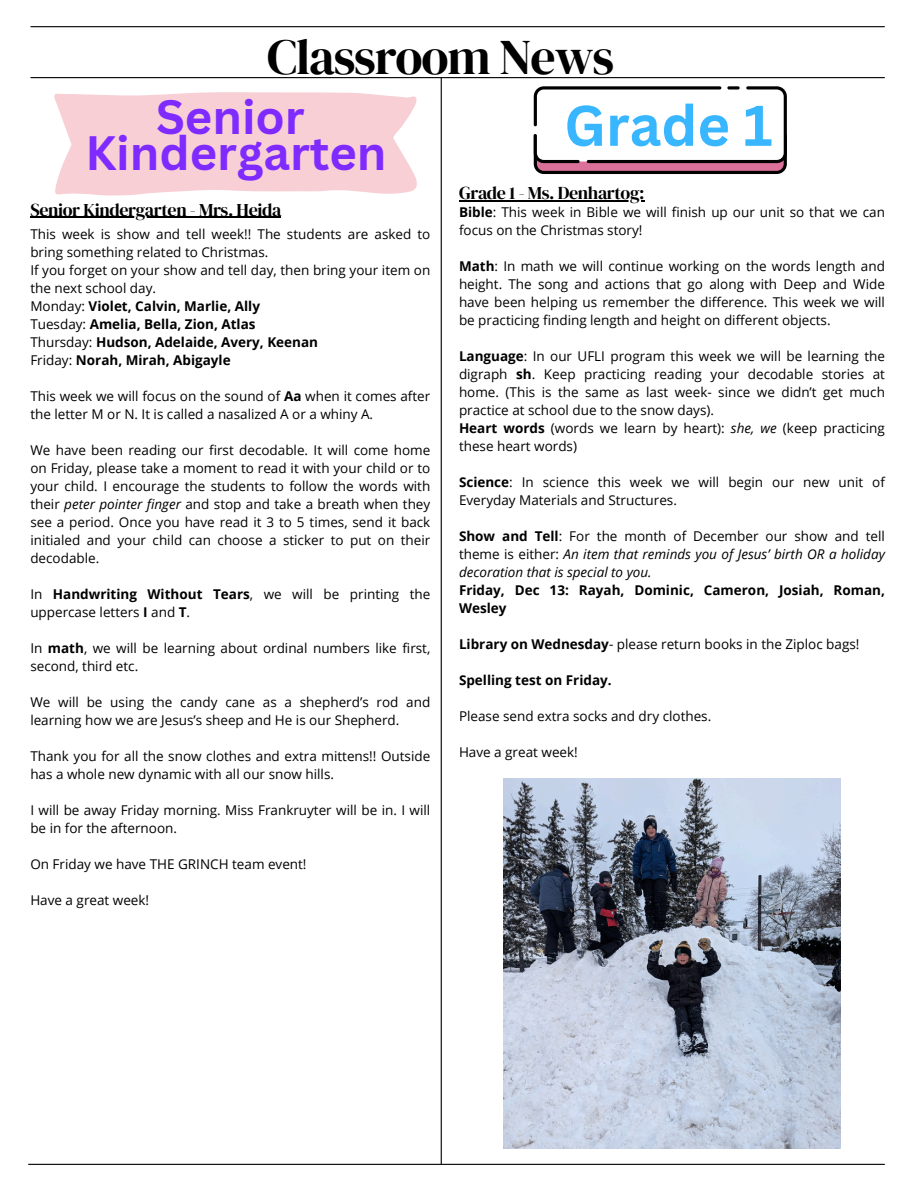
<style>
.page{position:relative;width:918px;height:1188px;background:#fff}
.page>*{position:absolute;margin:0;border:0;box-sizing:border-box;transform-origin:0 0}
.t1{font:700 55.95px "Canva Sans";color:#38b6ff}
.t2{font:49.8px "DM Serif Display";letter-spacing:-.025em;color:#000}
.t3{font:700 46.95px/36px "Canva Sans";color:#7f2aff;text-align:center}
.t4{font:18px "DM Serif Display";letter-spacing:-.02em;color:#000}
.t5{font:13.5px/18px "Open Sans";color:#000}
.t6{font:700 13.5px/18px "Open Sans";color:#000}
.t7{font:italic 13.5px/18px "Open Sans";color:#000;text-align:justify}
.s1{font-weight:700}
.s2{font-style:italic}
.s3{font-weight:700;font-style:normal}
.s4{font-style:normal}
.s5{font-weight:400}
</style>
<div class="page">
<hr style="left:31px;top:26px;width:853px;height:1px;background:#000">
<hr style="left:441px;top:78px;width:1px;height:1086px;background:#000">
<hr style="left:29px;top:1164px;width:855px;height:1px;background:#000">
<hr style="left:31px;top:77px;width:853px;height:1px;background:#000">
<svg style="left:534px;top:86px;width:253px;height:88px"></svg>
<svg style="left:54px;top:92px;width:363px;height:104px;background:#f7d3d8"></svg>
<img style="left:504px;top:778px;width:336px;height:370px">
<hr style="left:459px;top:201px;width:185px;height:1px;background:#000">
<hr style="left:30px;top:217px;width:251px;height:1px;background:#000">
<p class="t2" style="left:267px;top:22px;width:348px">Classroom News</p>
<h3 class="t1" style="left:564px;top:86px;width:210px">Grade 1</h3>
<p class="t3" style="left:85px;top:98px;width:303px">Senior<br>Kindergarten</p>
<p class="t4" style="left:30px;top:197px;width:253px">Senior Kindergarten - Mrs. Heida</p>
<p class="t4" style="left:459px;top:181px;width:187px">Grade 1 - Ms. Denhartog:</p>
<p class="t5" style="left:459px;top:203px;width:427px"><span class="s1">Bible</span>: This week in Bible we will finish up our unit so that we can focus on the Christmas story!</p>
<p class="t5" style="left:459px;top:257px;width:427px;text-align:justify"><span class="s1">Math</span>: In math we will continue working on the words length and height. The song and actions that go along with Deep and Wide have been helping us remember the difference. This week we will be practicing finding length and height on different objects.</p>
<h1 class="t5" style="left:459px;top:347px;width:427px;text-align:justify"><span class="s1">Language</span>: In our UFLI program this week we will be learning the digraph <span class="s1">sh</span>. Keep practicing reading your decodable stories at home. (This is the same as last week- since we didn’t get much practice at school due to the snow days).</h1>
<h2 class="t5" style="left:459px;top:419px;width:427px"><span class="s1">Heart words</span> (words we learn by heart): <span class="s2">she, we</span> (keep practicing these heart words)</h2>
<p class="t5" style="left:459px;top:473px;width:427px"><span class="s1">Science</span>: In science this week we will begin our new unit of<br>Everyday Materials and Structures.</p>
<p class="t7" style="left:459px;top:527px;width:427px"><span class="s3">Show and Tell</span><span class="s4">: For the month of December our show and tell theme is either:</span> An item that reminds you of Jesus’ birth OR a holiday decoration that is special to you.</p>
<p class="t6" style="left:459px;top:581px;width:427px">Friday, Dec 13: Rayah, Dominic, Cameron, Josiah, Roman,<br>Wesley</p>
<p class="t5" style="left:459px;top:635px;width:402px"><span class="s1">Library on Wednesday</span>- please return books in the Ziploc bags!</p>
<p class="t6" style="left:459px;top:671px;width:154px">Spelling test on Friday.</p>
<p class="t5" style="left:459px;top:707px;width:254px">Please send extra socks and dry clothes.</p>
<p class="t5" style="left:459px;top:743px;width:120px">Have a great week!</p>
<p class="t5" style="left:30px;top:225px;width:402px">This week is show and tell week!! The students are asked to bring something related to Christmas.</p>
<p class="t5" style="left:30px;top:261px;width:402px">If you forget on your show and tell day, then bring your item on the next school day.</p>
<p class="t6" style="left:30px;top:297px;width:231px"><span class="s5">Monday:</span> Violet, Calvin, Marlie, Ally</p>
<p class="t6" style="left:30px;top:315px;width:227px"><span class="s5">Tuesday:</span> Amelia, Bella, Zion, Atlas</p>
<h5 class="t6" style="left:30px;top:333px;width:289px"><span class="s5">Thursday:</span> Hudson, Adelaide, Avery, Keenan</h5>
<p class="t6" style="left:30px;top:351px;width:202px"><span class="s5">Friday:</span> Norah, Mirah, Abigayle</p>
<p class="t5" style="left:30px;top:387px;width:402px">This week we will focus on the sound of <span class="s1">Aa</span> when it comes after the letter M or N. It is called a nasalized A or a whiny A.</p>
<p class="t5" style="left:30px;top:441px;width:402px;text-align:justify">We have been reading our first decodable. It will come home on Friday, please take a moment to read it with your child or to your child. I encourage the students to follow the words with their <span class="s2">peter pointer finger</span> and stop and take a breath when they see a period. Once you have read it 3 to 5 times, send it back initialed and your child can choose a sticker to put on their decodable.</p>
<p class="t5" style="left:30px;top:585px;width:402px">In <span class="s1">Handwriting Without Tears</span>, we will be printing the uppercase letters <span class="s1">I</span> and <span class="s1">T</span>.</p>
<p class="t5" style="left:30px;top:639px;width:402px">In <span class="s1">math</span>, we will be learning about ordinal numbers like first, second, third etc.</p>
<p class="t5" style="left:30px;top:693px;width:402px">We will be using the candy cane as a shepherd’s rod and learning how we are Jesus’s sheep and He is our Shepherd.</p>
<p class="t5" style="left:30px;top:747px;width:401px">Thank you for all the snow clothes and extra mittens!! Outside has a whole new dynamic with all our snow hills.</p>
<p class="t5" style="left:30px;top:801px;width:401px">I will be away Friday morning. Miss Frankruyter will be in. I will be in for the afternoon.</p>
<p class="t5" style="left:30px;top:855px;width:278px">On Friday we have THE GRINCH team event!</p>
<p class="t5" style="left:30px;top:891px;width:120px">Have a great week!</p>
</div>
